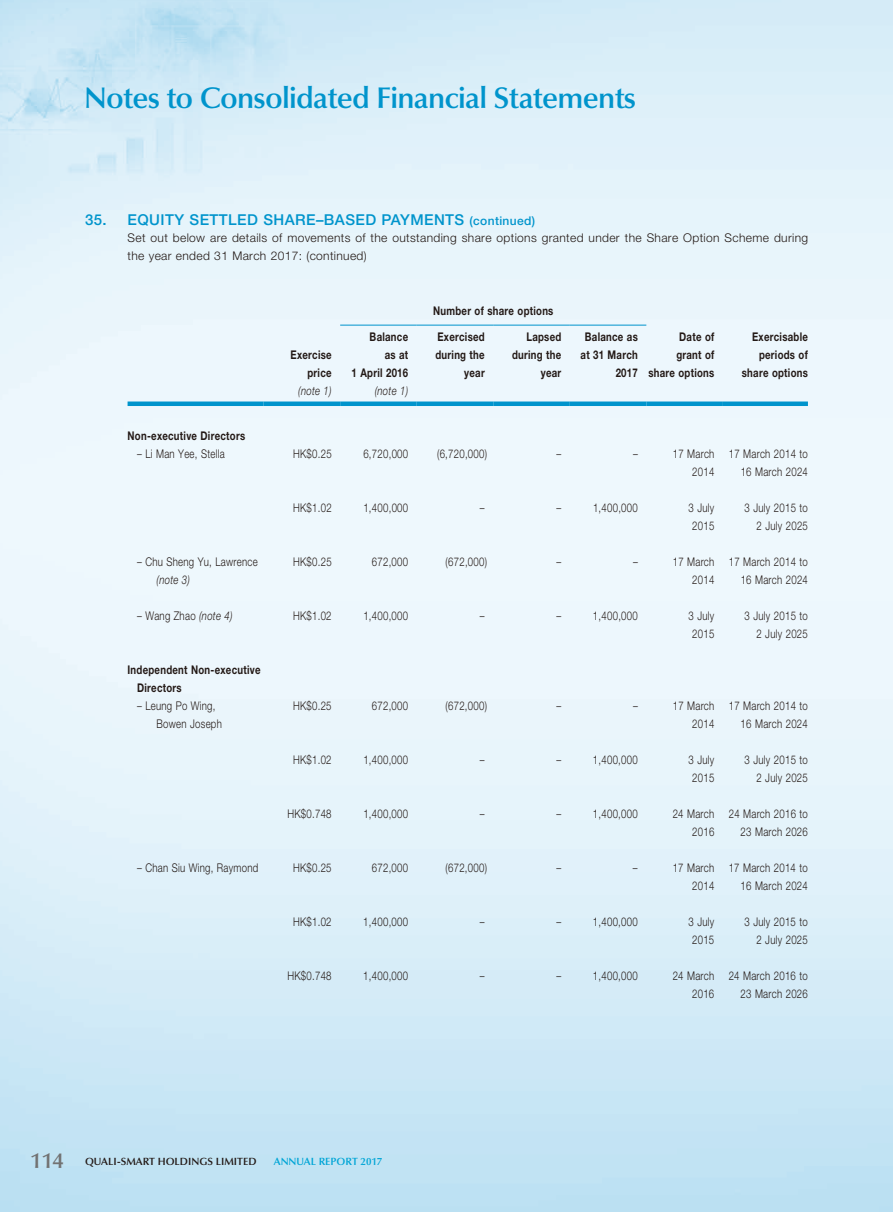
<style>
.page{position:relative;width:893px;height:1212px;background:#fff}
.page>*{position:absolute;margin:0;border:0;box-sizing:border-box;transform-origin:0 0}
.t1{font:600 30px "Optima LT Std";letter-spacing:-.025em;color:#0094cc}
.t2{font:500 15px "Helvetica Neue LT Std";letter-spacing:.03em;color:#0094cc}
.t3{font:300 12px/18px "Helvetica Neue LT Std";letter-spacing:.03em;color:#231916;text-align:right;scale:.8 1}
.t4{font:700 12px/18px "Helvetica Neue LT Std";letter-spacing:.03em;color:#231916;text-align:right;scale:.8 1}
.t5{font:300 12px/18px "Helvetica Neue LT Std";letter-spacing:.03em;color:#231916}
.t6{font:italic 300 12px "Helvetica Neue LT Std";letter-spacing:.03em;color:#231916;scale:.8 1}
.t7{font:600 10.5px "Optima LT Std";color:#231916}
.t8{font:600 10.5px "Optima LT Std";color:#00a5d6}
.s1{font-size:12px}
.s2{font-style:italic}
.s3{font-size:21.75px;color:#727272}
</style>
<div class="page">
<hr style="left:340px;top:325px;width:77px;height:1px;background:#0094cc">
<hr style="left:417px;top:325px;width:76px;height:1px;background:#0094cc">
<hr style="left:493px;top:325px;width:77px;height:1px;background:#0094cc">
<hr style="left:570px;top:325px;width:76px;height:1px;background:#0094cc">
<div style="left:128px;top:401px;width:136px;height:5px;background:#0094cc"></div>
<div style="left:264px;top:401px;width:76px;height:5px;background:#0094cc"></div>
<div style="left:340px;top:401px;width:77px;height:5px;background:#0094cc"></div>
<div style="left:417px;top:401px;width:76px;height:5px;background:#0094cc"></div>
<div style="left:493px;top:401px;width:77px;height:5px;background:#0094cc"></div>
<div style="left:570px;top:401px;width:76px;height:5px;background:#0094cc"></div>
<div style="left:646px;top:401px;width:77px;height:5px;background:#0094cc"></div>
<div style="left:723px;top:401px;width:85px;height:5px;background:#0094cc"></div>
<h1 class="t1" style="left:84px;top:80px;width:553px">Notes to Consolidated Financial Statements</h1>
<p class="t2" style="left:85px;top:211px;width:451px">35. EQUITY SETTLED SHARE–BASED PAYMENTS <span class="s1">(continued)</span></p>
<p class="t5" style="left:128px;top:229px;width:682px">Set out below are details of movements of the outstanding share options granted under the Share Option Scheme during the year ended 31 March 2017: (continued)</p>
<p class="t4" style="left:291px;top:346px;width:53px">Exercise price</p>
<p class="t4" style="left:433px;top:301px;width:152px">Number of share options</p>
<p class="t4" style="left:352px;top:328px;width:72px">Balance<br>as at<br>1 April 2016</p>
<p class="t4" style="left:435px;top:328px;width:63px">Exercised during the year</p>
<p class="t4" style="left:512px;top:328px;width:63px">Lapsed during the year</p>
<p class="t4" style="left:581px;top:328px;width:73px">Balance as at 31 March<br>2017</p>
<p class="t4" style="left:648px;top:328px;width:84px">Date of<br>grant of share options</p>
<p class="t4" style="left:742px;top:328px;width:84px">Exercisable periods of share options</p>
<p class="t6" style="left:298px;top:384px;width:43px">(note 1)</p>
<p class="t6" style="left:375px;top:384px;width:43px">(note 1)</p>
<p class="t4" style="left:128px;top:426px;width:149px">Non-executive Directors</p>
<p class="t3" style="left:137px;top:444px;width:111px">– Li Man Yee, Stella</p>
<p class="t3" style="left:293px;top:444px;width:50px">HK$0.25</p>
<p class="t3" style="left:363px;top:444px;width:58px">6,720,000</p>
<p class="t3" style="left:437px;top:444px;width:64px">(6,720,000)</p>
<p class="t3" style="left:556px;top:444px;width:8px">–</p>
<p class="t3" style="left:633px;top:444px;width:8px">–</p>
<p class="t3" style="left:673px;top:444px;width:54px">17 March<br>2014</p>
<p class="t3" style="left:729px;top:444px;width:100px">17 March 2014 to<br>16 March 2024</p>
<p class="t3" style="left:293px;top:498px;width:50px">HK$1.02</p>
<p class="t3" style="left:363px;top:498px;width:58px">1,400,000</p>
<p class="t3" style="left:480px;top:498px;width:8px">–</p>
<p class="t3" style="left:556px;top:498px;width:8px">–</p>
<p class="t3" style="left:593px;top:498px;width:58px">1,400,000</p>
<p class="t3" style="left:689px;top:498px;width:34px;text-align:center">3 July<br>2015</p>
<p class="t3" style="left:745px;top:498px;width:81px">3 July 2015 to<br>2 July 2025</p>
<p class="t3" style="left:137px;top:552px;width:152px">– Chu Sheng Yu, Lawrence</p>
<p class="t6" style="left:157px;top:573px;width:43px">(note 3)</p>
<p class="t3" style="left:293px;top:552px;width:50px">HK$0.25</p>
<p class="t3" style="left:372px;top:552px;width:47px">672,000</p>
<p class="t3" style="left:446px;top:552px;width:53px">(672,000)</p>
<p class="t3" style="left:556px;top:552px;width:8px">–</p>
<p class="t3" style="left:633px;top:552px;width:8px">–</p>
<p class="t3" style="left:673px;top:552px;width:54px">17 March<br>2014</p>
<p class="t3" style="left:729px;top:552px;width:100px">17 March 2014 to<br>16 March 2024</p>
<p class="t3" style="left:137px;top:606px;width:121px">– Wang Zhao <span class="s2">(note 4)</span></p>
<p class="t3" style="left:293px;top:606px;width:50px">HK$1.02</p>
<p class="t3" style="left:363px;top:606px;width:58px">1,400,000</p>
<p class="t3" style="left:480px;top:606px;width:8px">–</p>
<p class="t3" style="left:556px;top:606px;width:8px">–</p>
<p class="t3" style="left:593px;top:606px;width:58px">1,400,000</p>
<p class="t3" style="left:689px;top:606px;width:34px;text-align:center">3 July<br>2015</p>
<p class="t3" style="left:745px;top:606px;width:81px">3 July 2015 to<br>2 July 2025</p>
<p class="t4" style="left:137px;top:660px;width:156px;text-align:left;text-indent:-10px">Independent Non-executive<br>Directors</p>
<p class="t3" style="left:157px;top:696px;width:83px;text-align:left;text-indent:-19px">– Leung Po Wing,<br>Bowen Joseph</p>
<p class="t3" style="left:293px;top:696px;width:50px">HK$0.25</p>
<p class="t3" style="left:372px;top:696px;width:47px">672,000</p>
<p class="t3" style="left:446px;top:696px;width:53px">(672,000)</p>
<p class="t3" style="left:556px;top:696px;width:8px">–</p>
<p class="t3" style="left:633px;top:696px;width:8px">–</p>
<p class="t3" style="left:673px;top:696px;width:54px">17 March<br>2014</p>
<p class="t3" style="left:729px;top:696px;width:100px">17 March 2014 to<br>16 March 2024</p>
<p class="t3" style="left:293px;top:750px;width:50px">HK$1.02</p>
<p class="t3" style="left:363px;top:750px;width:58px">1,400,000</p>
<p class="t3" style="left:480px;top:750px;width:8px">–</p>
<p class="t3" style="left:556px;top:750px;width:8px">–</p>
<p class="t3" style="left:593px;top:750px;width:58px">1,400,000</p>
<p class="t3" style="left:688px;top:750px;width:34px;text-align:center">3 July<br>2015</p>
<p class="t3" style="left:745px;top:750px;width:81px">3 July 2015 to<br>2 July 2025</p>
<p class="t3" style="left:287px;top:804px;width:57px">HK$0.748</p>
<p class="t3" style="left:363px;top:804px;width:58px">1,400,000</p>
<p class="t3" style="left:480px;top:804px;width:8px">–</p>
<p class="t3" style="left:556px;top:804px;width:8px">–</p>
<p class="t3" style="left:593px;top:804px;width:58px">1,400,000</p>
<p class="t3" style="left:673px;top:804px;width:54px">24 March<br>2016</p>
<p class="t3" style="left:729px;top:804px;width:100px">24 March 2016 to<br>23 March 2026</p>
<p class="t3" style="left:137px;top:858px;width:153px">– Chan Siu Wing, Raymond</p>
<p class="t3" style="left:293px;top:858px;width:50px">HK$0.25</p>
<p class="t3" style="left:372px;top:858px;width:47px">672,000</p>
<p class="t3" style="left:446px;top:858px;width:53px">(672,000)</p>
<p class="t3" style="left:556px;top:858px;width:8px">–</p>
<p class="t3" style="left:633px;top:858px;width:8px">–</p>
<p class="t3" style="left:673px;top:858px;width:54px">17 March<br>2014</p>
<p class="t3" style="left:729px;top:858px;width:100px">17 March 2014 to<br>16 March 2024</p>
<p class="t3" style="left:293px;top:912px;width:50px">HK$1.02</p>
<p class="t3" style="left:363px;top:912px;width:58px">1,400,000</p>
<p class="t3" style="left:480px;top:912px;width:8px">–</p>
<p class="t3" style="left:556px;top:912px;width:8px">–</p>
<p class="t3" style="left:593px;top:912px;width:58px">1,400,000</p>
<p class="t3" style="left:688px;top:912px;width:34px;text-align:center">3 July<br>2015</p>
<p class="t3" style="left:744px;top:912px;width:81px">3 July 2015 to<br>2 July 2025</p>
<p class="t3" style="left:287px;top:966px;width:57px">HK$0.748</p>
<p class="t3" style="left:363px;top:966px;width:58px">1,400,000</p>
<p class="t3" style="left:480px;top:966px;width:8px">–</p>
<p class="t3" style="left:556px;top:966px;width:8px">–</p>
<p class="t3" style="left:593px;top:966px;width:58px">1,400,000</p>
<p class="t3" style="left:673px;top:966px;width:54px">24 March<br>2016</p>
<p class="t3" style="left:729px;top:966px;width:100px">24 March 2016 to<br>23 March 2026</p>
<p class="t7" style="left:30px;top:1155px;width:228px"><span class="s3">114</span> QUALI-SMART HOLDINGS LIMITED</p>
<p class="t8" style="left:274px;top:1155px;width:110px">ANNUAL REPORT 2017</p>
</div>
